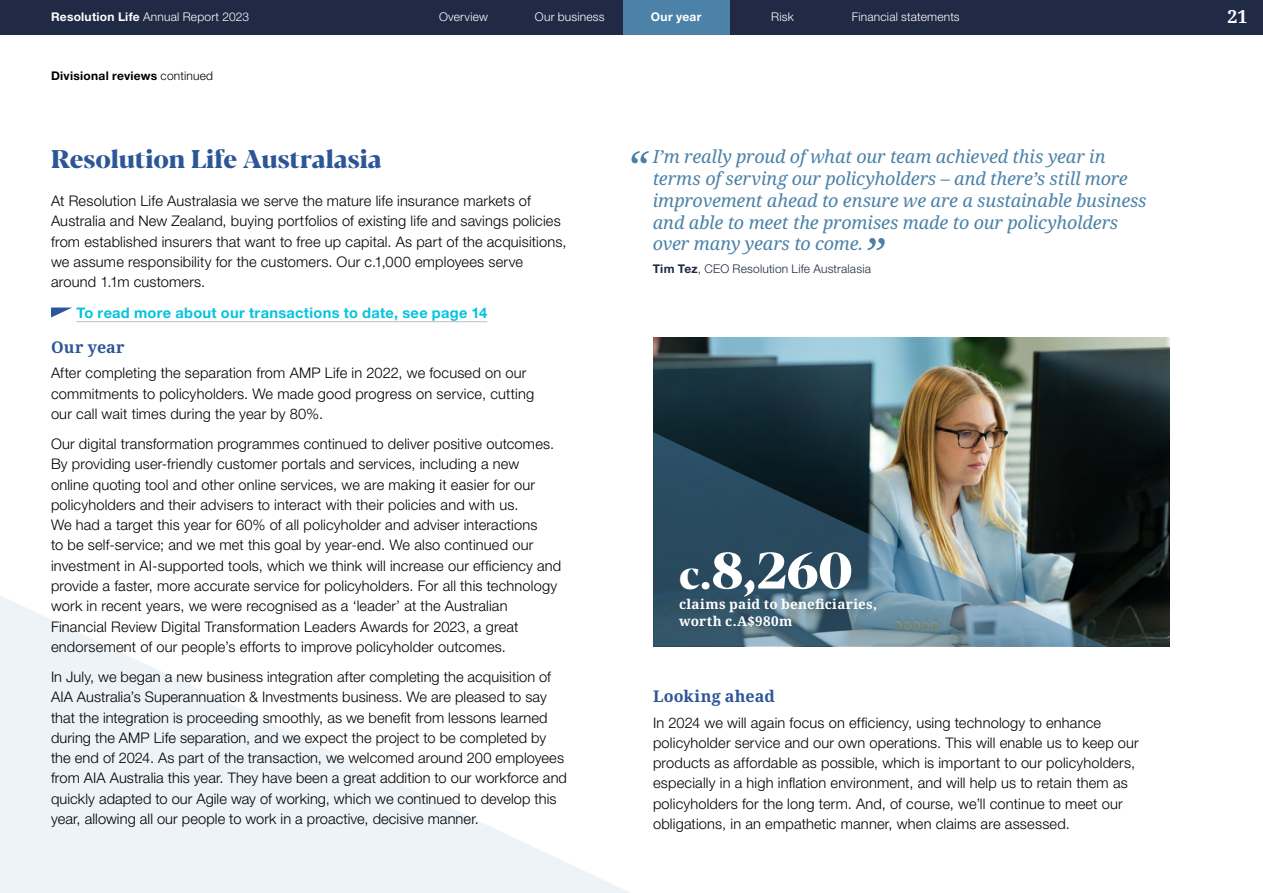
<style>
.page{position:relative;width:1263px;height:893px;background:#fff}
.page>*{position:absolute;margin:0;border:0;box-sizing:border-box;transform-origin:0 0}
.big_number_34{font:700 expanded 51px "Blacker Pro Dis";color:#fff}
.h3_BlackerPro_17{font:700 expanded 25.5px "Blacker Pro Dis";letter-spacing:-.005em;color:#2c5697}
.quote_italic_12{font:italic 18px/21.8px "Noto Serif";letter-spacing:-.01em;color:#4c82a8}
.t1{font:700 18px "Noto Serif";color:#fff}
.s1_Noto_10_75{font:700 16.2px "Noto Serif";letter-spacing:.01em;color:#2c5697}
.t_H45_9_75{font:300 14.7px/20.2px "Helvetica Neue LT Pro";letter-spacing:.01em;color:#000}
.t_H45_9_75-2{font:700 14.7px "Helvetica Neue LT Pro";letter-spacing:.02em;color:#05c3dd}
.big_number_text_9{font:700 13.5px/16.5px "Noto Serif";letter-spacing:.025em;color:#fff}
.t2{font:300 12px "Helvetica Neue LT Pro";letter-spacing:.015em;color:#fff}
.q_attribute{font:300 12px "Helvetica Neue LT Pro";letter-spacing:.015em;color:#202a44}
.t3{font:700 12px "Helvetica Neue LT Pro";letter-spacing:.02em;color:#000}
.t4{font:700 12px "Helvetica Neue LT Pro";letter-spacing:.025em;color:#fff}
.s1{font-weight:700}
.s2{font-weight:300}
.s3{font-size:40.5px}
</style>
<div class="page">
<svg style="left:77px;top:322px;width:238px;height:1px"></svg>
<svg style="left:653px;top:337px;width:294px;height:1px"></svg>
<svg style="left:0;top:34px;width:315px;height:1px"></svg>
<svg style="left:632px;top:34px;width:315px;height:1px"></svg>
<svg style="left:316px;top:34px;width:316px;height:1px"></svg>
<svg style="left:948px;top:34px;width:315px;height:1px"></svg>
<svg style="left:0;top:596px;width:630px;height:297px;fill:#eef3f7"></svg>
<hr style="left:76px;top:321px;width:411px;height:1px;background:#bcbfc7">
<svg style="left:51px;top:307px;width:21px;height:11px"></svg>
<img style="left:653px;top:338px;width:516px;height:309px">
<img style="left:653px;top:432px;width:454px;height:215px">
<svg style="left:631px;top:151px;width:18px;height:12px"></svg>
<svg style="left:867px;top:238px;width:18px;height:12px"></svg>
<div style="left:0;top:0;width:1263px;height:34px;background:#202a44"></div>
<div style="left:623px;top:0;width:106px;height:34px;background:#4c82a8"></div>
<p class="t2" style="left:51px;top:10px;width:200px"><span class="s1">Resolution Life</span> Annual Report 2023</p>
<p class="t2" style="left:439px;top:10px;width:50px">Overview</p>
<p class="t2" style="left:535px;top:10px;width:71px">Our business</p>
<p class="t4" style="left:651px;top:10px;width:52px">Our year</p>
<p class="t2" style="left:771px;top:10px;width:24px">Risk</p>
<p class="t2" style="left:852px;top:10px;width:109px">Financial statements</p>
<p class="t1" style="left:1227px;top:4px;width:22px">21</p>
<p class="t3" style="left:51px;top:68px;width:163px">Divisional reviews <span class="s2">continued</span></p>
<p class="h3_BlackerPro_17" style="left:51px;top:141px;width:332px">Resolution Life Australasia</p>
<p class="t_H45_9_75" style="left:51px;top:190px;width:517px">At Resolution Life Australasia we serve the mature life insurance markets of Australia and New Zealand, buying portfolios of existing life and savings policies from established insurers that want to free up capital. As part of the acquisitions, we assume responsibility for the customers. Our c.1,000 employees serve around 1.1m customers.</p>
<p class="t_H45_9_75-2" style="left:76px;top:303px;width:412px">To read more about our transactions to date, see page 14</p>
<p class="s1_Noto_10_75" style="left:51px;top:336px;width:75px">Our year</p>
<p class="t_H45_9_75" style="left:51px;top:363px;width:485px">After completing the separation from AMP Life in 2022, we focused on our commitments to policyholders. We made good progress on service, cutting our call wait times during the year by 80%.</p>
<p class="t_H45_9_75" style="left:51px;top:433px;width:512px">Our digital transformation programmes continued to deliver positive outcomes.<br>By providing user-friendly customer portals and services, including a new<br>online quoting tool and other online services, we are making it easier for our policyholders and their advisers to interact with their policies and with us.<br>We had a target this year for 60% of all policyholder and adviser interactions<br>to be self-service; and we met this goal by year-end. We also continued our investment in AI-supported tools, which we think will increase our efficiency and provide a faster, more accurate service for policyholders. For all this technology work in recent years, we were recognised as a ‘leader’ at the Australian Financial Review Digital Transformation Leaders Awards for 2023, a great endorsement of our people’s efforts to improve policyholder outcomes.</p>
<p class="t_H45_9_75" style="left:51px;top:666px;width:517px">In July, we began a new business integration after completing the acquisition of AIA Australia’s Superannuation &amp; Investments business. We are pleased to say that the integration is proceeding smoothly, as we benefit from lessons learned during the AMP Life separation, and we expect the project to be completed by the end of 2024. As part of the transaction, we welcomed around 200 employees from AIA Australia this year. They have been a great addition to our workforce and quickly adapted to our Agile way of working, which we continued to develop this year, allowing all our people to work in a proactive, decisive manner.</p>
<p class="quote_italic_12" style="left:653px;top:146px;width:495px">I’m really proud of what our team achieved this year in terms of serving our policyholders – and there’s still more improvement ahead to ensure we are a sustainable business and able to meet the promises made to our policyholders over many years to come.</p>
<p class="q_attribute" style="left:653px;top:261px;width:220px"><span class="s1">Tim Tez</span>, CEO Resolution Life Australasia</p>
<p class="big_number_34" style="left:679px;top:533px;width:175px"><span class="s3">c.</span>8,260</p>
<p class="big_number_text_9" style="left:679px;top:596px;width:199px">claims paid to beneficiaries, worth c.A$980m</p>
<p class="s1_Noto_10_75" style="left:653px;top:685px;width:123px">Looking ahead</p>
<p class="t_H45_9_75" style="left:653px;top:712px;width:487px">In 2024 we will again focus on efficiency, using technology to enhance policyholder service and our own operations. This will enable us to keep our products as affordable as possible, which is important to our policyholders, especially in a high inflation environment, and will help us to retain them as policyholders for the long term. And, of course, we’ll continue to meet our obligations, in an empathetic manner, when claims are assessed.</p>
</div>
